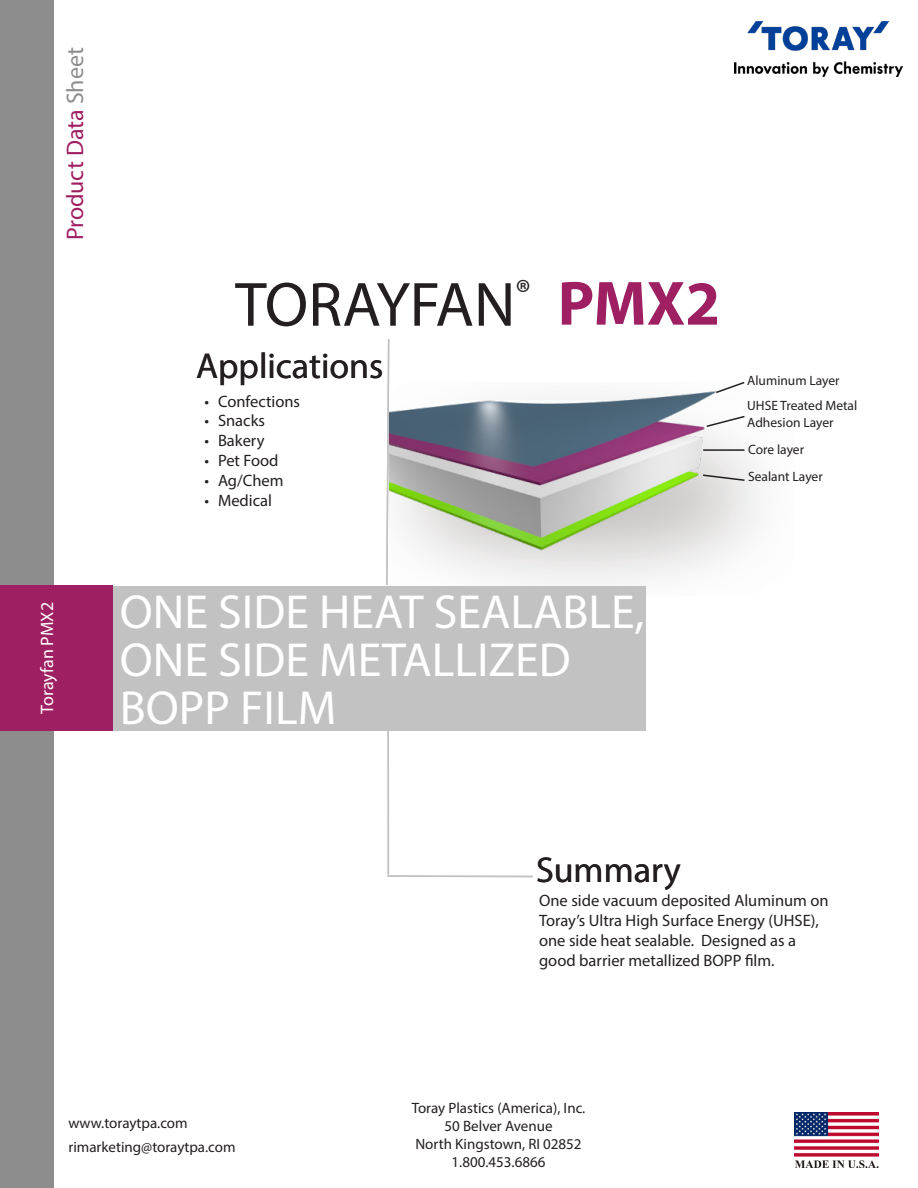
<style>
.page{position:relative;width:918px;height:1188px;background:#fff}
.page>*{position:absolute;margin:0;border:0;box-sizing:border-box;transform-origin:0 0}
.t1{font:63px "Myriad Pro";letter-spacing:-.005em;color:#231f20}
.t2{font:48px/48px "Myriad Pro";color:#fff}
.t3{font:36px "Myriad Pro";color:#231f20}
.t4{font:24px "Myriad Pro";color:#9e1f62}
.t5{font:18px "Myriad Pro";color:#fff}
.t6{font:16.5px/19.8px "Myriad Pro";color:#231f20}
.t7{font:15px/18px "Myriad Pro";color:#231f20;text-align:center}
.t8{font:13.5px/16.2px "Myriad Pro";color:#231f20}
.s1{color:#8d8d8d}
.s2{font-weight:700;color:#9e1f62}
</style>
<div class="page">
<div style="left:0;top:0;width:54px;height:1188px;background:#8d8d8d"></div>
<img style="left:735px;top:22px;width:168px;height:54px">
<img style="left:794px;top:1112px;width:84px;height:56px">
<svg style="left:386px;top:339px;width:4px;height:246px"></svg>
<hr style="left:387px;top:703px;width:2px;height:171px;background:#c3c2c2">
<hr style="left:387px;top:875px;width:146px;height:2px;background:#c3c2c2">
<div style="left:112px;top:586px;width:534px;height:145px;background:#c3c2c2"></div>
<div style="left:0;top:585px;width:112px;height:146px;background:#9e1f62"></div>
<img style="left:389px;top:341px;width:347px;height:230px">
<svg style="left:714px;top:381px;width:31px;height:13px"></svg>
<hr style="left:703px;top:449px;width:41px;height:2px;background:#231f20">
<svg style="left:701px;top:474px;width:45px;height:8px"></svg>
<svg style="left:705px;top:415px;width:41px;height:13px"></svg>
<h3 class="t4" style="left:60px;top:240px;width:195px;rotate:-90deg">Product Data <span class="s1">Sheet</span></h3>
<p class="t5" style="left:36px;top:714px;width:113px;rotate:-90deg">Torayfan PMX2</p>
<p class="t5" style="left:36px;top:710px;width:105px;rotate:-90deg">Torayfan Type</p>
<p class="t1" style="left:235px;top:266px;width:487px">TORAYFAN<sup>®</sup> <span class="s2">PMX2</span></p>
<p class="t3" style="left:196px;top:344px;width:189px">Applications</p>
<p class="t6" style="left:205px;top:391px;width:97px">• Confections</p>
<p class="t6" style="left:205px;top:411px;width:62px">• Snacks</p>
<p class="t6" style="left:205px;top:431px;width:61px">• Bakery</p>
<p class="t6" style="left:205px;top:450px;width:76px">• Pet Food</p>
<p class="t6" style="left:205px;top:470px;width:81px">• Ag/Chem</p>
<p class="t6" style="left:205px;top:490px;width:69px">• Medical</p>
<p class="t8" style="left:747px;top:372px;width:94px">Aluminum Layer</p>
<p class="t8" style="left:747px;top:397px;width:112px">UHSE Treated Metal<br>Adhesion Layer</p>
<p class="t8" style="left:748px;top:441px;width:57px">Core layer</p>
<p class="t8" style="left:748px;top:468px;width:76px">Sealant Layer</p>
<p class="t2" style="left:120px;top:587px;width:526px">ONE SIDE HEAT SEALABLE,<br>ONE SIDE METALLIZED<br>BOPP FILM</p>
<p class="t3" style="left:536px;top:848px;width:146px">Summary</p>
<p class="t6" style="left:539px;top:890px;width:291px">One side vacuum deposited Aluminum on Toray’s Ultra High Surface Energy (UHSE), one side heat sealable. Designed as a good barrier metallized BOPP film.</p>
<p class="t7" style="left:68px;top:1111px;width:169px;line-height:24.2px;text-align:left">www.toraytpa.com rimarketing@toraytpa.com</p>
<p class="t7" style="left:412px;top:1099px;width:175px">Toray Plastics (America), Inc.<br>50 Belver Avenue<br>North Kingstown, RI 02852<br>1.800.453.6866</p>
</div>
